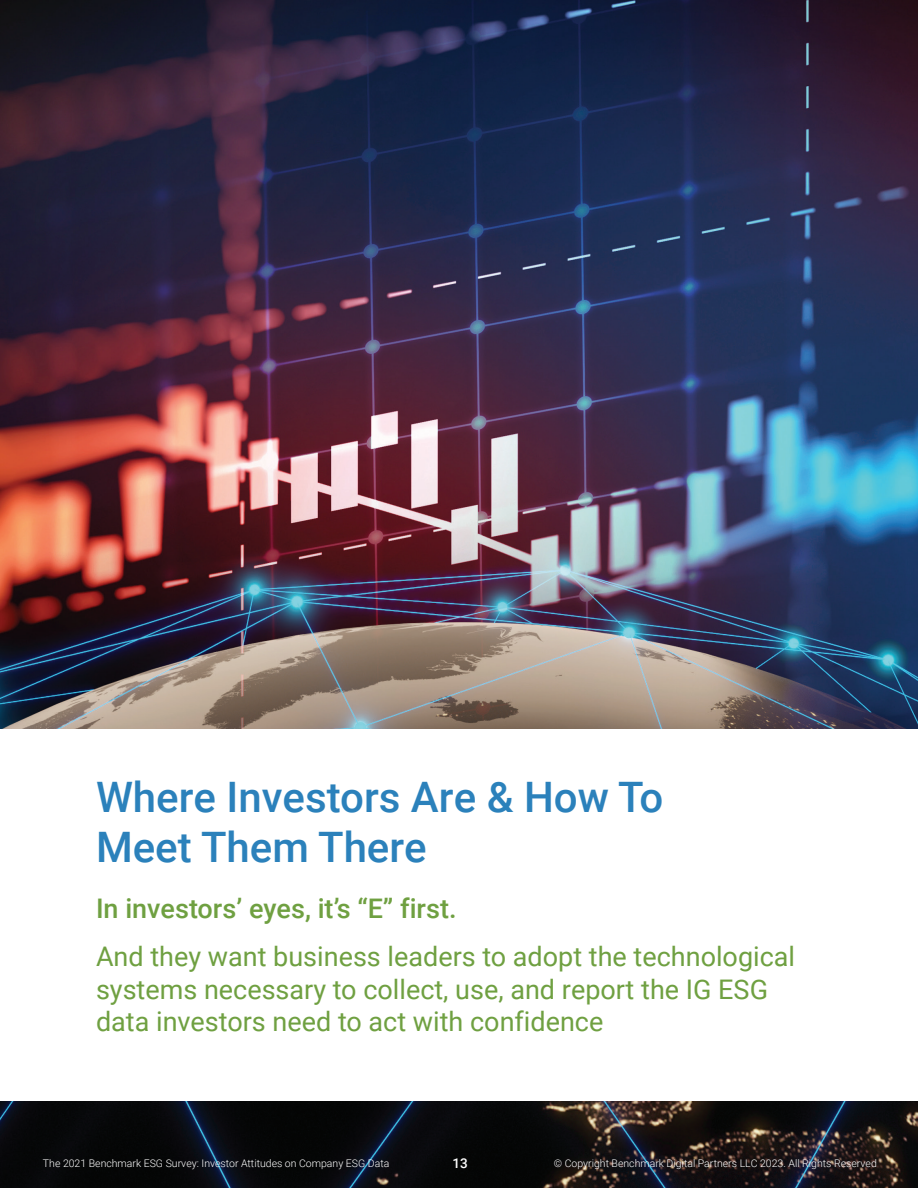
<style>
.page{position:relative;width:918px;height:1188px;background:#fff}
.page>*{position:absolute;margin:0;border:0;box-sizing:border-box;transform-origin:0 0}
.t1{font:500 42px/50.4px "Roboto";color:#2b81bb}
.t2{font:27px/32.4px "Roboto";color:#6fa041}
.t3{font:500 27px "Roboto";color:#6fa041}
.t4{font:500 13.5px "Roboto";color:#fff}
.t5{font:300 10.5px "Roboto";color:#fff}
</style>
<div class="page">
<img style="left:0;top:0;width:918px;height:1188px">
<div style="left:0;top:729px;width:918px;height:372px;background:#fff"></div>
<h1 class="t1" style="left:96px;top:770px;width:569px">Where Investors Are &amp; How To<br>Meet Them There</h1>
<p class="t3" style="left:96px;top:889px;width:362px">In investors’ eyes, it’s “E” first.</p>
<p class="t2" style="left:96px;top:939px;width:701px">And they want business leaders to adopt the technological systems necessary to collect, use, and report the IG ESG data investors need to act with confidence</p>
<p class="t5" style="left:43px;top:1156px;width:348px">The 2021 Benchmark ESG Survey: Investor Attitudes on Company ESG Data</p>
<p class="t4" style="left:453px;top:1153px;width:17px">13</p>
<p class="t5" style="left:554px;top:1156px;width:325px">© Copyright Benchmark Digital Partners LLC 2023. All Rights Reserved</p>
</div>
